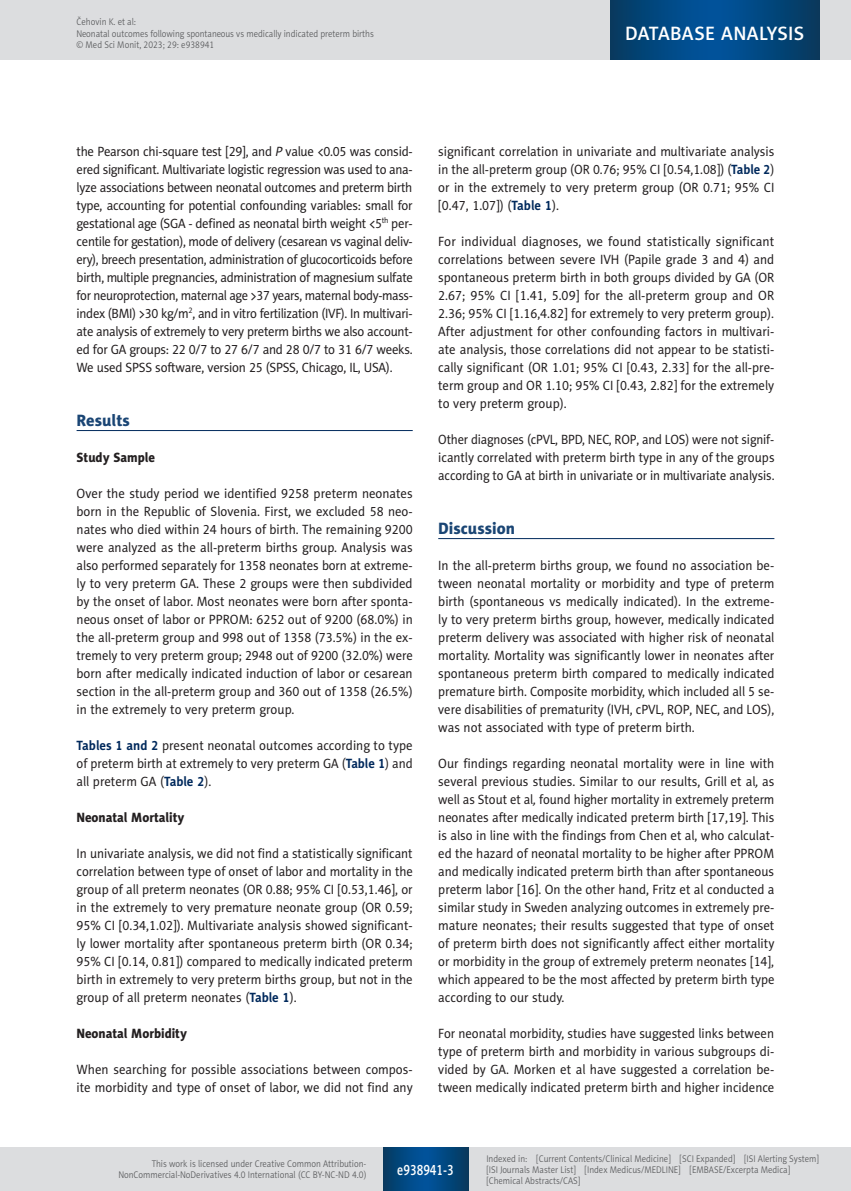
<style>
.page{position:relative;width:851px;height:1191px;background:#fff}
.page>*{position:absolute;margin:0;border:0;box-sizing:border-box;transform-origin:0 0}
.t1{font:19.5px "Naomi Sans EFN Medium";letter-spacing:.01em;color:#fff}
.MSM_Headline_1{font:16.5px "Naomi Sans EFN Heavy";color:#1a4574}
.MSM_e-PAGINA{font:15px "Naomi Sans EFN Medium";color:#fff;scale:.8 1}
.MSM_Body{font:13.5px/18px "Naomi Sans EFN";color:#231f20;text-align:justify;scale:.95 1}
.MSM_Body-2{font:13.5px/18px "Naomi Sans EFN";color:#231f20;text-align:justify;scale:.96 1}
.MSM_Body-3{font:13.5px/18px "Naomi Sans EFN";color:#231f20;text-align:justify;scale:.94 1}
.MSM_Body-4{font:13.5px/18px "Naomi Sans EFN";color:#231f20;text-align:justify;scale:.93 1}
.MSM_Headline_2{font:13.5px "Naomi Sans EFN Heavy";color:#231f20;scale:.95 1}
.MSM_pagina_zywa{font:9.75px/11.2px "Naomi Sans EFN Light";color:#57585a;scale:.9 1}
.MSM_pagina_sygnatura{font:9.75px "Naomi Sans EFN Light";color:#57585a;scale:.9 1}
.s1{font-style:italic}
.s2{font-weight:700;color:#00295c}
</style>
<div class="page">
<hr style="left:77px;top:430px;width:335px;height:1px;background:#00295c">
<hr style="left:438px;top:538px;width:336px;height:1px;background:#00295c">
<div style="left:0;top:1148px;width:850px;height:43px;background:#dcdddf"></div>
<svg style="left:383px;top:1147px;width:85px;height:43px;background:#02477e"></svg>
<div style="left:0;top:0;width:850px;height:60px;background:#dcdddf"></div>
<svg style="left:610px;top:0;width:209px;height:60px;background:#02477e"></svg>
<p class="MSM_pagina_zywa" style="left:77px;top:16px;width:332px">Čehovin K. et al:<br>Neonatal outcomes following spontaneous vs medically indicated preterm births</p>
<p class="MSM_pagina_sygnatura" style="left:77px;top:39px;width:154px">© Med Sci Monit, 2023; 29: e938941</p>
<h1 class="t1" style="left:625px;top:22px;width:180px">DATABASE ANALYSIS</h1>
<p class="MSM_Body" style="left:77px;top:142px;width:355px">the Pearson chi-square test [29], and <span class="s1">P</span> value &lt;0.05 was consid&shy;ered significant. Multivariate logistic regression was used to ana&shy;lyze associations between neonatal outcomes and preterm birth type, accounting for potential confounding variables: small for gestational age (SGA - defined as neonatal birth weight &lt;5<sup>th</sup> per&shy;centile for gestation), mode of delivery (cesarean vs vaginal deliv&shy;ery), breech presentation, administration of glucocorticoids before birth, multiple pregnancies, administration of magnesium sulfate for neuroprotection, maternal age &gt;37 years, maternal body-mass&shy;index (BMI) &gt;30 kg/m<sup>2</sup>, and in vitro fertilization (IVF). In multivari&shy;ate analysis of extremely to very preterm births we also account&shy;ed for GA groups: 22 0/7 to 27 6/7 and 28 0/7 to 31 6/7 weeks.<br>We used SPSS software, version 25 (SPSS, Chicago, IL, USA).</p>
<p class="MSM_Headline_1" style="left:77px;top:410px;width:55px">Results</p>
<p class="MSM_Headline_2" style="left:77px;top:449px;width:84px">Study Sample</p>
<p class="MSM_Body" style="left:77px;top:484px;width:355px">Over the study period we identified 9258 preterm neonates born in the Republic of Slovenia. First, we excluded 58 neo&shy;nates who died within 24 hours of birth. The remaining 9200 were analyzed as the all-preterm births group. Analysis was also performed separately for 1358 neonates born at extreme&shy;ly to very preterm GA. These 2 groups were then subdivided by the onset of labor. Most neonates were born after sponta&shy;neous onset of labor or PPROM: 6252 out of 9200 (68.0%) in the all-preterm group and 998 out of 1358 (73.5%) in the ex&shy;tremely to very preterm group; 2948 out of 9200 (32.0%) were born after medically indicated induction of labor or cesarean section in the all-preterm group and 360 out of 1358 (26.5%) in the extremely to very preterm group.</p>
<p class="MSM_Body" style="left:77px;top:736px;width:355px"><span class="s2">Tables 1 and 2</span> present neonatal outcomes according to type of preterm birth at extremely to very preterm GA (<span class="s2">Table 1</span>) and all preterm GA (<span class="s2">Table 2</span>).</p>
<p class="MSM_Headline_2" style="left:77px;top:809px;width:115px">Neonatal Mortality</p>
<p class="MSM_Body-3" style="left:77px;top:844px;width:359px">In univariate analysis, we did not find a statistically significant correlation between type of onset of labor and mortality in the group of all preterm neonates (OR 0.88; 95% CI [0.53,1.46], or in the extremely to very premature neonate group (OR 0.59; 95% CI [0.34,1.02]). Multivariate analysis showed significant&shy;ly lower mortality after spontaneous preterm birth (OR 0.34; 95% CI [0.14, 0.81]) compared to medically indicated preterm birth in extremely to very preterm births group, but not in the group of all preterm neonates (<span class="s2">Table 1</span>).</p>
<p class="MSM_Headline_2" style="left:77px;top:1025px;width:118px">Neonatal Morbidity</p>
<p class="MSM_Body" style="left:77px;top:1060px;width:355px">When searching for possible associations between compos&shy;ite morbidity and type of onset of labor, we did not find any</p>
<p class="MSM_Body" style="left:438px;top:142px;width:355px">significant correlation in univariate and multivariate analysis in the all-preterm group (OR 0.76; 95% CI [0.54,1.08]) (<span class="s2">Table 2</span>) or in the extremely to very preterm group (OR 0.71; 95% CI [0.47, 1.07]) (<span class="s2">Table 1</span>).</p>
<p class="MSM_Body-2" style="left:438px;top:232px;width:351px">For individual diagnoses, we found statistically significant correlations between severe IVH (Papile grade 3 and 4) and spontaneous preterm birth in both groups divided by GA (OR 2.67; 95% CI [1.41, 5.09] for the all-preterm group and OR 2.36; 95% CI [1.16,4.82] for extremely to very preterm group).<br>After adjustment for other confounding factors in multivari&shy;ate analysis, those correlations did not appear to be statisti&shy;cally significant (OR 1.01; 95% CI [0.43, 2.33] for the all-pre&shy;term group and OR 1.10; 95% CI [0.43, 2.82] for the extremely to very preterm group).</p>
<p class="MSM_Body-4" style="left:438px;top:430px;width:363px">Other diagnoses (cPVL, BPD, NEC, ROP, and LOS) were not signif&shy;icantly correlated with preterm birth type in any of the groups according to GA at birth in univariate or in multivariate analysis.</p>
<p class="MSM_Headline_1" style="left:438px;top:518px;width:78px">Discussion</p>
<p class="MSM_Body" style="left:438px;top:556px;width:355px">In the all-preterm births group, we found no association be&shy;tween neonatal mortality or morbidity and type of preterm birth (spontaneous vs medically indicated). In the extreme&shy;ly to very preterm births group, however, medically indicated preterm delivery was associated with higher risk of neonatal mortality. Mortality was significantly lower in neonates after spontaneous preterm birth compared to medically indicated premature birth. Composite morbidity, which included all 5 se&shy;vere disabilities of prematurity (IVH, cPVL, ROP, NEC, and LOS), was not associated with type of preterm birth.</p>
<p class="MSM_Body" style="left:438px;top:754px;width:355px">Our findings regarding neonatal mortality were in line with several previous studies. Similar to our results, Grill et al<span class="s1">,</span> as well as Stout et al<span class="s1">,</span> found higher mortality in extremely preterm neonates after medically indicated preterm birth [17,19]. This is also in line with the findings from Chen et al, who calculat&shy;ed the hazard of neonatal mortality to be higher after PPROM and medically indicated preterm birth than after spontaneous preterm labor [16]. On the other hand, Fritz et al conducted a similar study in Sweden analyzing outcomes in extremely pre&shy;mature neonates; their results suggested that type of onset of preterm birth does not significantly affect either mortality or morbidity in the group of extremely preterm neonates [14], which appeared to be the most affected by preterm birth type according to our study.</p>
<p class="MSM_Body" style="left:438px;top:1024px;width:355px">For neonatal morbidity, studies have suggested links between type of preterm birth and morbidity in various subgroups di&shy;vided by GA. Morken et al have suggested a correlation be&shy;tween medically indicated preterm birth and higher incidence</p>
<p class="MSM_pagina_zywa" style="left:118px;top:1158px;width:277px;text-align:right">This work is licensed under Creative Common Attribution-<br>NonCommercial-NoDerivatives 4.0 International (CC BY-NC-ND 4.0)</p>
<p class="MSM_e-PAGINA" style="left:397px;top:1160px;width:72px">e938941-3</p>
<p class="MSM_pagina_zywa" style="left:486px;top:1152px;width:371px">Indexed in: [Current Contents/Clinical Medicine] [SCI Expanded] [ISI Alerting System] [ISI Journals Master List] [Index Medicus/MEDLINE] [EMBASE/Excerpta Medica] [Chemical Abstracts/CAS]</p>
</div>
